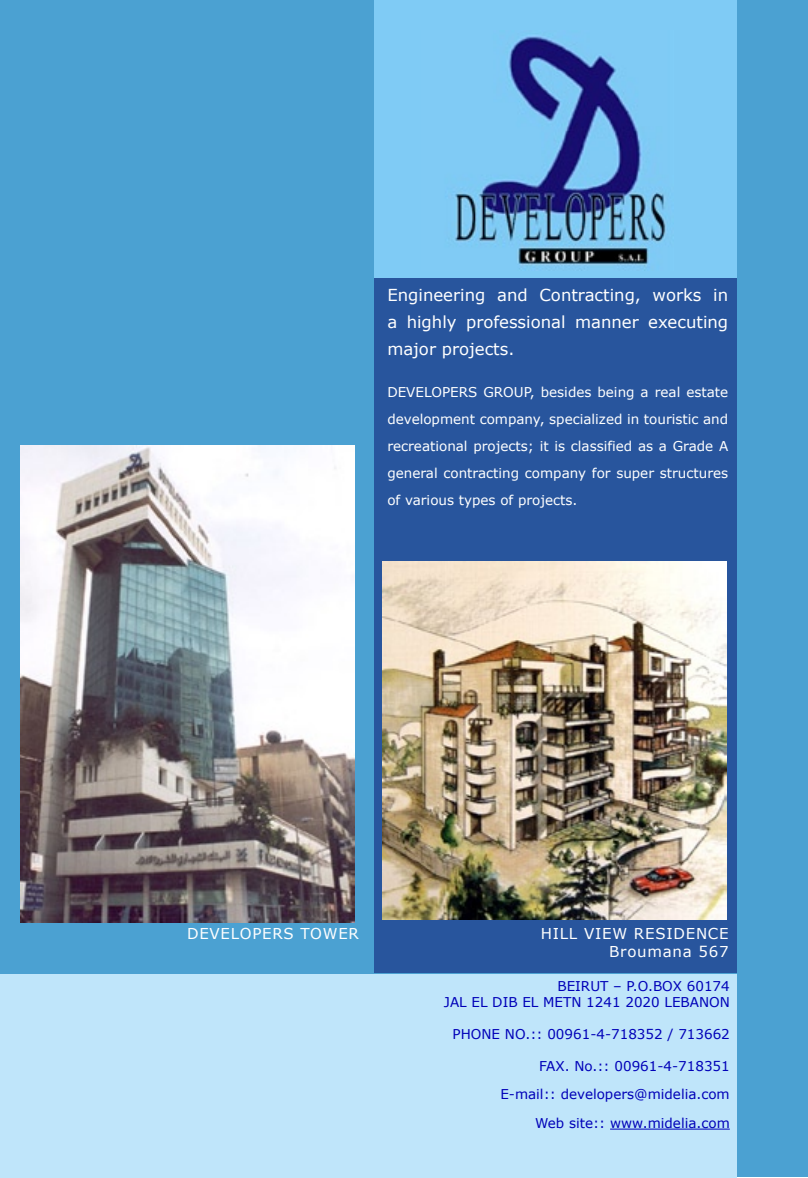
<style>
.page{position:relative;width:808px;height:1178px;background:#fff}
.page>*{position:absolute;margin:0;border:0;box-sizing:border-box;transform-origin:0 0}
.t1{font:16.5px/27px "Verdana";color:#fff;text-align:justify}
.t2{font:15px "Verdana";letter-spacing:.05em;color:#fff}
.t3{font:13.5px/27px "Verdana";color:#fff;text-align:justify}
.t4{font:13.5px/16.2px "Verdana";color:#0000b8;text-align:right}
</style>
<div class="page">
<div style="left:0;top:0;width:808px;height:1177px;background:#4ba1d2"></div>
<div style="left:374px;top:1px;width:363px;height:283px;background:#7fcbf5"></div>
<div style="left:0;top:974px;width:736px;height:204px;background:#bfe5fa"></div>
<div style="left:374px;top:278px;width:362px;height:695px;background:#28559d"></div>
<hr style="left:610px;top:1129px;width:120px;height:1px;background:#0000b8">
<img style="left:455px;top:35px;width:212px;height:232px">
<img style="left:20px;top:446px;width:334px;height:476px">
<img style="left:383px;top:561px;width:344px;height:359px">
<p class="t1" style="left:387px;top:281px;width:342px">Engineering and Contracting, works in a highly professional manner executing major projects.</p>
<p class="t3" style="left:387px;top:378px;width:342px">DEVELOPERS GROUP, besides being a real estate development company, specialized in touristic and recreational projects; it is classified as a Grade A general contracting company for super structures of various types of projects.</p>
<p class="t2" style="left:187px;top:923px;width:173px">DEVELOPERS TOWER</p>
<p class="t2" style="left:541px;top:924px;width:189px">HILL VIEW RESIDENCE</p>
<p class="t2" style="left:609px;top:942px;width:121px">Broumana 567</p>
<p class="t4" style="left:444px;top:977px;width:287px">BEIRUT – P.O.BOX 60174<br>JAL EL DIB EL METN 1241 2020 LEBANON</p>
<p class="t4" style="left:453px;top:1025px;width:279px">PHONE NO.:: 00961-4-718352 / 713662</p>
<p class="t4" style="left:539px;top:1057px;width:192px">FAX. No.:: 00961-4-718351</p>
<p class="t4" style="left:500px;top:1086px;width:231px">E-mail:: developers@midelia.com</p>
<p class="t4" style="left:535px;top:1114px;width:196px">Web site:: www.midelia.com</p>
</div>
